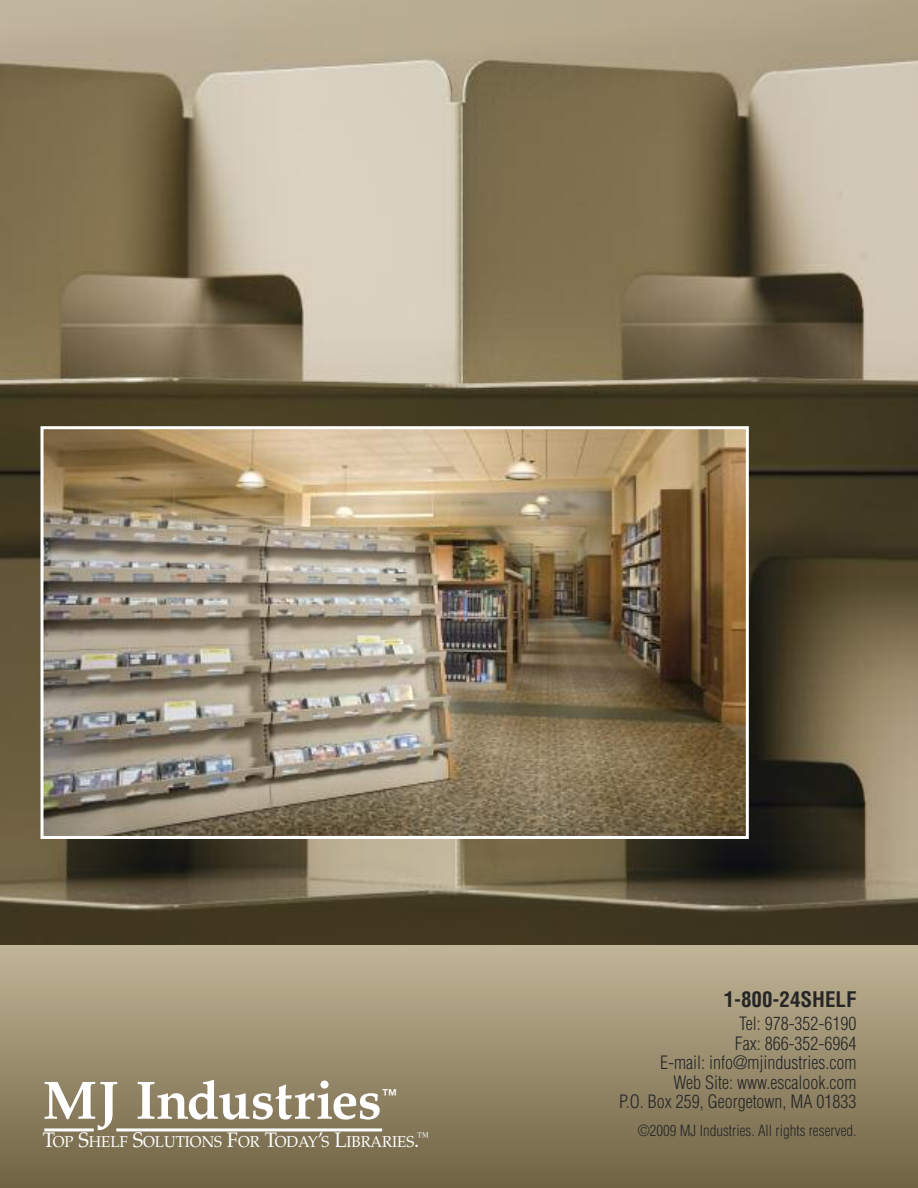
<style>
.page{position:relative;width:918px;height:1188px;background:#fff}
.page>*{position:absolute;margin:0;border:0;box-sizing:border-box;transform-origin:0 0}
.t1{font:700 54px "Palatino";letter-spacing:-.005em;color:#fff}
.t2{font:700 condensed 21px "Helvetica";color:#272627}
.t3{font:300 condensed 18px/19.5px "Helvetica";color:#272627;text-align:right}
.t4{font:18px "Helvetica";color:#fff}
.t5{font:15.75px "Palatino";color:#fff;scale:.95 1}
.t6{font:300 condensed 15px "Helvetica";color:#272627}
.s1{font-size:21px}
</style>
<div class="page">
<div style="left:0;top:940px;width:918px;height:248px;background:linear-gradient(to bottom,#c2b698,#706344)"></div>
<hr style="left:44px;top:1128px;width:50px;height:3px;background:#fff">
<hr style="left:116px;top:1128px;width:266px;height:3px;background:#fff">
<img style="left:0;top:0;width:918px;height:945px">
<img style="left:44px;top:430px;width:701px;height:405px">
<div style="left:40px;top:426px;width:709px;height:413px;border:3px solid #fff"></div>
<h1 class="t1" style="left:43px;top:1080px;width:340px">MJ Industries</h1>
<p class="t5" style="left:43px;top:1136px;width:408px"><span class="s1">T</span>OP <span class="s1">S</span>HELF <span class="s1">S</span>OLUTIONS <span class="s1">F</span>OR <span class="s1">T</span>ODAY<span class="s1">’</span>S <span class="s1">L</span>IBRARIES<span class="s1">.</span><sup>™</sup></p>
<p class="t4" style="left:381px;top:1088px;width:19px">™</p>
<p class="t2" style="left:724px;top:988px;width:134px">1-800-24SHELF</p>
<p class="t3" style="left:619px;top:1014px;width:239px">Tel: 978-352-6190<br>Fax: 866-352-6964<br>E-mail: info@mjindustries.com<br>Web Site: www.escalook.com<br>P.O. Box 259, Georgetown, MA 01833</p>
<p class="t6" style="left:638px;top:1122px;width:220px">©2009 MJ Industries. All rights reserved.</p>
</div>
